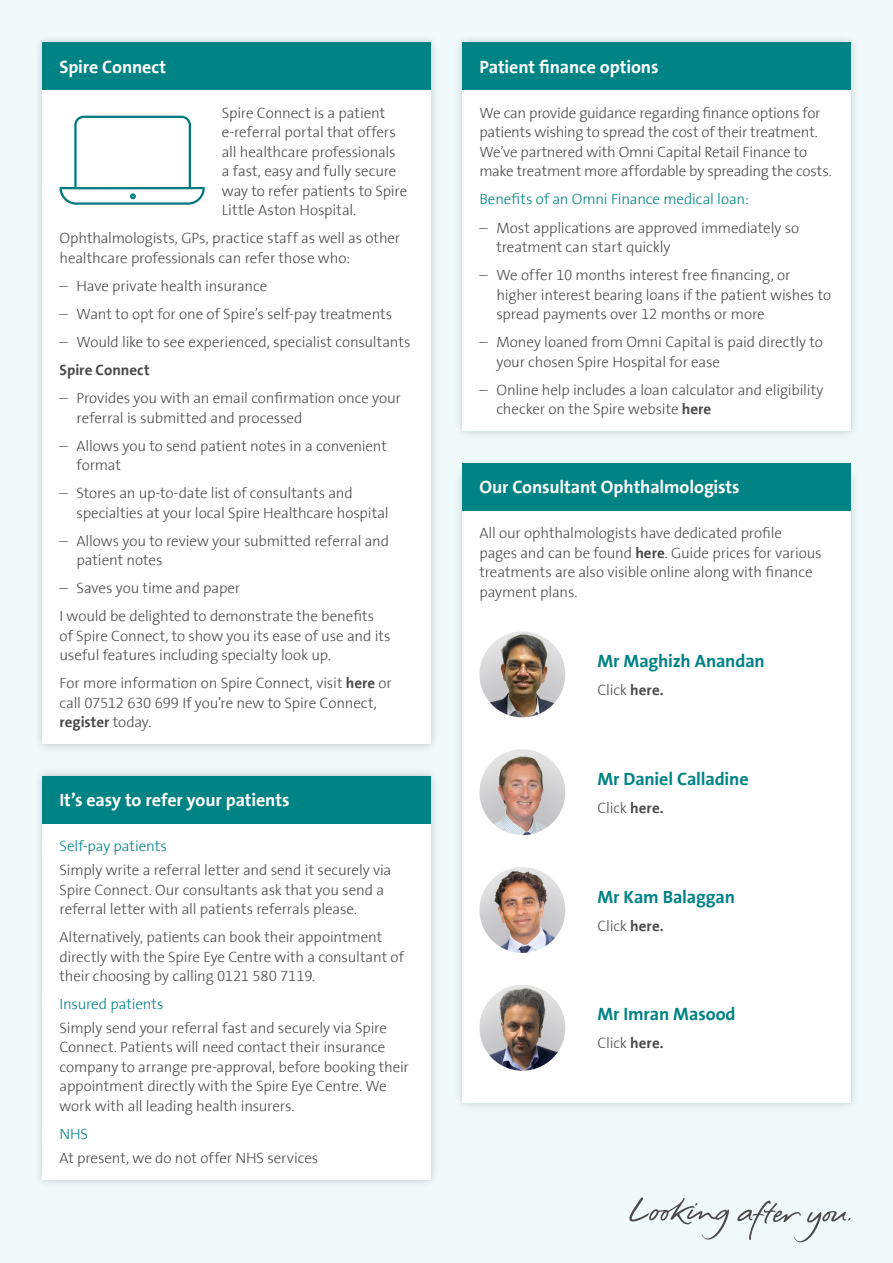
<style>
.page{position:relative;width:893px;height:1263px;background:#f0fafa}
.page>*{position:absolute;margin:0;border:0;box-sizing:border-box;transform-origin:0 0}
.t1{font:700 18px "The Sans Spire";letter-spacing:-.005em;color:#fff}
.t2{font:700 18px "The Sans Spire";letter-spacing:-.01em;color:#008385}
.t3{font:300 15px/19.5px "The Sans Spire";letter-spacing:-.01em;color:#4a4a4a}
.t4{font:300 15px "The Sans Spire";letter-spacing:-.005em;color:#008385}
.t5{font:700 15px "The Sans Spire";color:#4a4a4a}
.s1{font-weight:700}
</style>
<div class="page">
<div style="left:33px;top:33px;width:407px;height:720px;background:#000;opacity:.2"></div>
<div style="left:43px;top:43px;width:388px;height:701px;background:#fff"></div>
<div style="left:43px;top:43px;width:388px;height:47px;background:#008385"></div>
<div style="left:33px;top:767px;width:407px;height:422px;background:#000;opacity:.2"></div>
<div style="left:43px;top:776px;width:388px;height:404px;background:#fff"></div>
<div style="left:453px;top:33px;width:406px;height:407px;background:#000;opacity:.2"></div>
<div style="left:462px;top:43px;width:388px;height:388px;background:#fff"></div>
<div style="left:43px;top:776px;width:388px;height:47px;background:#008385"></div>
<div style="left:462px;top:43px;width:388px;height:47px;background:#008385"></div>
<div style="left:453px;top:464px;width:406px;height:648px;background:#000;opacity:.2"></div>
<div style="left:462px;top:474px;width:388px;height:628px;background:#fff"></div>
<div style="left:462px;top:463px;width:388px;height:47px;background:#008385"></div>
<img style="left:479px;top:631px;width:86px;height:86px;border-radius:43px">
<img style="left:479px;top:867px;width:86px;height:86px;border-radius:43px">
<img style="left:479px;top:749px;width:86px;height:86px;border-radius:43px">
<img style="left:479px;top:985px;width:86px;height:86px;border-radius:43px">
<svg style="left:60px;top:116px;width:145px;height:89px"></svg>
<svg style="left:629px;top:1197px;width:221px;height:45px"></svg>
<p class="t1" style="left:60px;top:56px;width:108px">Spire Connect</p>
<p class="t3" style="left:222px;top:103px;width:187px">Spire Connect is a patient e-referral portal that offers all healthcare professionals<br>a fast, easy and fully secure way to refer patients to Spire<br>Little Aston Hospital.</p>
<p class="t3" style="left:60px;top:229px;width:342px">Ophthalmologists, GPs, practice staff as well as other healthcare professionals can refer those who:</p>
<p class="t3" style="left:60px;top:276px;width:209px">– Have private health insurance</p>
<p class="t3" style="left:60px;top:304px;width:334px">– Want to opt for one of Spire’s self-pay treatments</p>
<p class="t3" style="left:60px;top:332px;width:353px">– Would like to see experienced, specialist consultants</p>
<p class="t5" style="left:60px;top:361px;width:92px">Spire Connect</p>
<p class="t3" style="left:77px;top:388px;width:326px;text-indent:-17px">– Provides you with an email confirmation once your referral is submitted and processed</p>
<p class="t3" style="left:77px;top:436px;width:312px;text-indent:-17px">– Allows you to send patient notes in a convenient format</p>
<p class="t3" style="left:77px;top:483px;width:314px;text-indent:-17px">– Stores an up-to-date list of consultants and specialties at your local Spire Healthcare hospital</p>
<p class="t3" style="left:77px;top:531px;width:314px;text-indent:-17px">– Allows you to review your submitted referral and patient notes</p>
<p class="t3" style="left:60px;top:574px;width:316px;line-height:28px">– Saves you time and paper<br>I would be delighted to demonstrate the benefits</p>
<p class="t3" style="left:60px;top:626px;width:333px">of Spire Connect, to show you its ease of use and its useful features including specialty look up.</p>
<p class="t3" style="left:60px;top:673px;width:334px">For more information on Spire Connect, visit <span class="s1">here</span> or call 07512 630 699 If you’re new to Spire Connect, <span class="s1">register</span> today.</p>
<p class="t1" style="left:60px;top:789px;width:232px">It’s easy to refer your patients</p>
<p class="t4" style="left:60px;top:838px;width:109px">Self-pay patients</p>
<p class="t3" style="left:60px;top:861px;width:333px">Simply write a referral letter and send it securely via<br>Spire Connect. Our consultants ask that you send a referral letter with all patients referrals please.</p>
<p class="t3" style="left:60px;top:928px;width:346px">Alternatively, patients can book their appointment directly with the Spire Eye Centre with a consultant of their choosing by calling 0121 580 7119.</p>
<p class="t4" style="left:60px;top:996px;width:106px">Insured patients</p>
<p class="t3" style="left:60px;top:1018px;width:351px">Simply send your referral fast and securely via Spire Connect. Patients will need contact their insurance company to arrange pre-approval, before booking their appointment directly with the Spire Eye Centre. We work with all leading health insurers.</p>
<p class="t4" style="left:60px;top:1125px;width:30px">NHS</p>
<p class="t3" style="left:60px;top:1148px;width:260px">At present, we do not offer NHS services</p>
<p class="t1" style="left:479px;top:56px;width:181px">Patient finance options</p>
<p class="t3" style="left:479px;top:103px;width:354px">We can provide guidance regarding finance options for patients wishing to spread the cost of their treatment.<br>We’ve partnered with Omni Capital Retail Finance to make treatment more affordable by spreading the costs.</p>
<p class="t4" style="left:479px;top:191px;width:271px">Benefits of an Omni Finance medical loan:</p>
<p class="t3" style="left:496px;top:218px;width:304px;text-indent:-17px">– Most applications are approved immediately so treatment can start quickly</p>
<p class="t3" style="left:496px;top:265px;width:336px;text-indent:-17px">– We offer 10 months interest free financing, or higher interest bearing loans if the patient wishes to spread payments over 12 months or more</p>
<p class="t3" style="left:496px;top:332px;width:328px;text-indent:-17px">– Money loaned from Omni Capital is paid directly to your chosen Spire Hospital for ease</p>
<p class="t3" style="left:496px;top:380px;width:329px;text-indent:-17px">– Online help includes a loan calculator and eligibility checker on the Spire website <span class="s1">here</span></p>
<p class="t1" style="left:479px;top:476px;width:262px">Our Consultant Ophthalmologists</p>
<p class="t3" style="left:479px;top:524px;width:344px">All our ophthalmologists have dedicated profile pages and can be found <span class="s1">here</span>. Guide prices for various treatments are also visible online along with finance payment plans.</p>
<p class="t2" style="left:597px;top:650px;width:169px">Mr Maghizh Anandan</p>
<p class="t3" style="left:597px;top:680px;width:68px">Click <span class="s1">here.</span></p>
<p class="t2" style="left:597px;top:768px;width:153px">Mr Daniel Calladine</p>
<p class="t3" style="left:597px;top:798px;width:68px">Click <span class="s1">here.</span></p>
<p class="t2" style="left:597px;top:886px;width:139px">Mr Kam Balaggan</p>
<p class="t3" style="left:597px;top:916px;width:68px">Click <span class="s1">here.</span></p>
<p class="t2" style="left:597px;top:1003px;width:140px">Mr Imran Masood</p>
<p class="t3" style="left:597px;top:1034px;width:68px">Click <span class="s1">here.</span></p>
</div>
